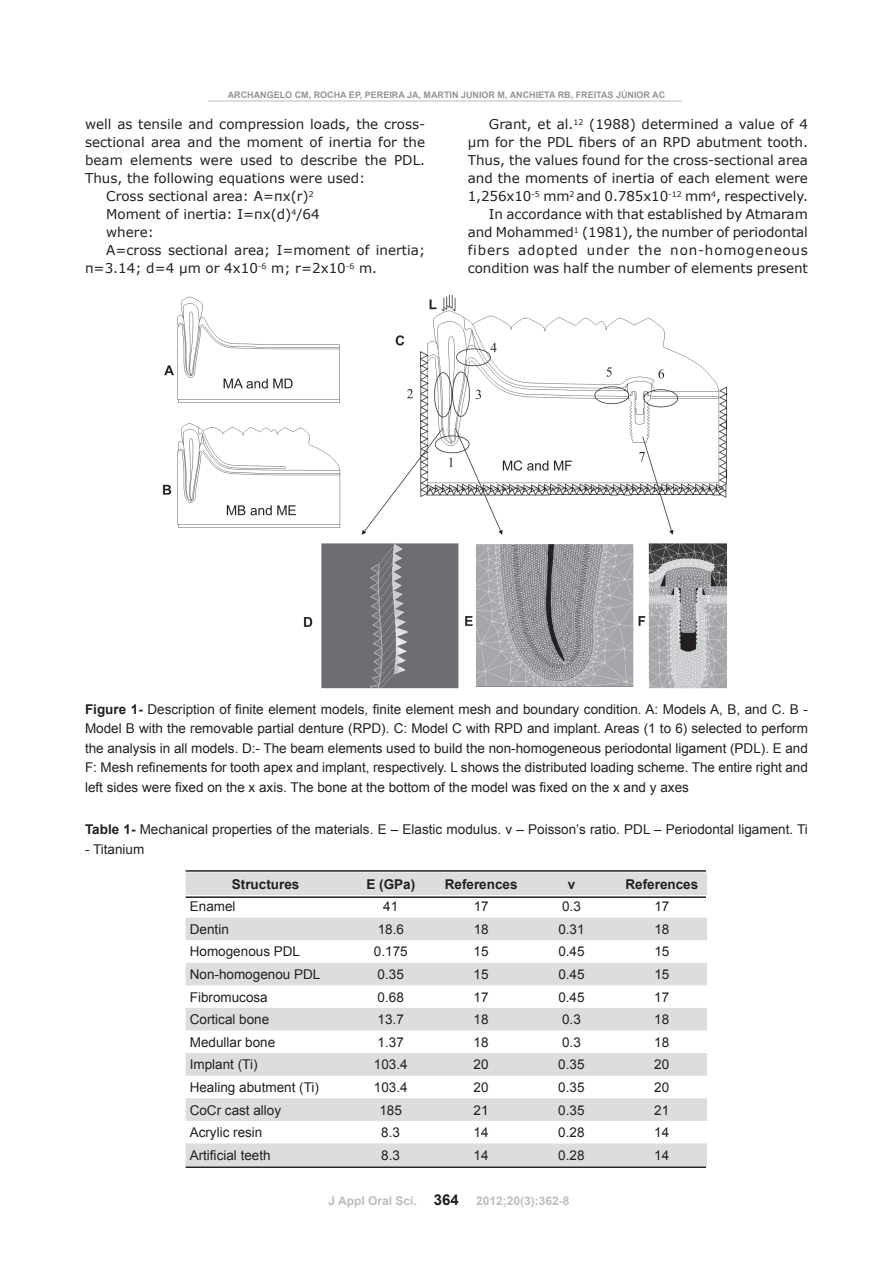
<style>
.page{position:relative;width:893px;height:1263px;background:#fff}
.page>*{position:absolute;margin:0;border:0;box-sizing:border-box;transform-origin:0 0}
.t1{font:13.5px/19.5px "Arial";color:#231f20;text-align:justify}
.t2{font:13.5px/18px "Verdana";color:#231f20;text-align:right}
.t3{font:700 13.5px "Arial";color:#231f20}
.t4{font:700 12px "Arial";color:#bcbdc0}
.t5{font:700 9px "Arial";color:#939598}
.s1{font-weight:700}
.s2{font-size:15px;color:#231f20}
</style>
<div class="page">
<hr style="left:208px;top:100px;width:474px;height:1px;background:#dcdddf">
<svg style="left:186px;top:872px;width:521px;height:294px;fill:#dcdddf"></svg>
<hr style="left:186px;top:870px;width:520px;height:2px;background:#231f20">
<hr style="left:186px;top:896px;width:520px;height:2px;background:#231f20">
<hr style="left:186px;top:1166px;width:520px;height:2px;background:#231f20">
<img style="left:162px;top:296px;width:565px;height:393px">
<p class="t5" style="left:228px;top:89px;width:439px">ARCHANGELO CM, ROCHA EP, PEREIRA JA, MARTIN JUNIOR M, ANCHIETA RB, FREITAS JÚNIOR AC</p>
<p class="t2" style="left:85px;top:115px;width:342px">well as tensile and compression loads, the cross-</p>
<p class="t2" style="left:85px;top:133px;width:342px">sectional area and the moment of inertia for the</p>
<p class="t2" style="left:85px;top:151px;width:342px">beam elements were used to describe the PDL.</p>
<p class="t2" style="left:85px;top:169px;width:282px">Thus, the following equations were used:</p>
<p class="t2" style="left:106px;top:187px;width:209px">Cross sectional area: A=πx(r)<sup>2</sup></p>
<p class="t2" style="left:106px;top:205px;width:215px">Moment of inertia: I=πx(d)<sup>4</sup>/64</p>
<p class="t2" style="left:106px;top:223px;width:49px">where:</p>
<p class="t2" style="left:106px;top:241px;width:320px">A=cross sectional area; I=moment of inertia;</p>
<p class="t2" style="left:85px;top:259px;width:294px">π=3.14; d=4 μm or 4x10<sup>-6</sup> m; r=2x10<sup>-6</sup> m.</p>
<p class="t2" style="left:468px;top:115px;width:342px">Grant, et al.<sup>12</sup> (1988) determined a value of 4 µm for the PDL fibers of an RPD abutment tooth.<br>Thus, the values found for the cross-sectional area and the moments of inertia of each element were 1,256x10<sup>-5</sup> mm<sup>2</sup> and 0.785x10<sup>-12</sup> mm<sup>4</sup>, respectively.<br>In accordance with that established by Atmaram and Mohammed<sup>1</sup> (1981), the number of periodontal fibers adopted under the non-homogeneous condition was half the number of elements present</p>
<p class="t1" style="left:85px;top:699px;width:724px"><span class="s1">Figure 1-</span> Description of finite element models, finite element mesh and boundary condition. A: Models A, B, and C. B - Model B with the removable partial denture (RPD). C: Model C with RPD and implant. Areas (1 to 6) selected to perform the analysis in all models. D:- The beam elements used to build the non-homogeneous periodontal ligament (PDL). E and F: Mesh refinements for tooth apex and implant, respectively. L shows the distributed loading scheme. The entire right and left sides were fixed on the x axis. The bone at the bottom of the model was fixed on the x and y axes</p>
<p class="t1" style="left:85px;top:820px;width:724px"><span class="s1">Table 1-</span> Mechanical properties of the materials. E – Elastic modulus. v – Poisson’s ratio. PDL – Periodontal ligament. Ti</p>
<p class="t1" style="left:85px;top:839px;width:61px">- Titanium</p>
<p class="t3" style="left:232px;top:875px;width:69px">Structures</p>
<p class="t3" style="left:366px;top:875px;width:50px">E (GPa)</p>
<p class="t3" style="left:445px;top:875px;width:74px">References</p>
<p class="t3" style="left:568px;top:875px;width:9px">v</p>
<p class="t3" style="left:625px;top:875px;width:74px">References</p>
<p class="t1" style="left:190px;top:897px;width:47px">Enamel</p>
<p class="t1" style="left:383px;top:897px;width:17px">41</p>
<p class="t1" style="left:474px;top:897px;width:17px">17</p>
<p class="t1" style="left:562px;top:897px;width:20px">0.3</p>
<p class="t1" style="left:654px;top:897px;width:17px">17</p>
<p class="t1" style="left:190px;top:919px;width:41px">Dentin</p>
<p class="t1" style="left:378px;top:919px;width:28px">18.6</p>
<p class="t1" style="left:474px;top:919px;width:17px">18</p>
<p class="t1" style="left:558px;top:919px;width:28px">0.31</p>
<p class="t1" style="left:654px;top:919px;width:17px">18</p>
<p class="t1" style="left:190px;top:942px;width:112px">Homogenous PDL</p>
<p class="t1" style="left:374px;top:942px;width:35px">0.175</p>
<p class="t1" style="left:474px;top:942px;width:17px">15</p>
<p class="t1" style="left:558px;top:942px;width:28px">0.45</p>
<p class="t1" style="left:654px;top:942px;width:17px">15</p>
<p class="t1" style="left:190px;top:965px;width:132px">Non-homogenou PDL</p>
<p class="t1" style="left:378px;top:965px;width:28px">0.35</p>
<p class="t1" style="left:474px;top:965px;width:17px">15</p>
<p class="t1" style="left:558px;top:965px;width:28px">0.45</p>
<p class="t1" style="left:654px;top:965px;width:17px">15</p>
<p class="t1" style="left:190px;top:987px;width:80px">Fibromucosa</p>
<p class="t1" style="left:378px;top:987px;width:28px">0.68</p>
<p class="t1" style="left:474px;top:987px;width:17px">17</p>
<p class="t1" style="left:558px;top:987px;width:28px">0.45</p>
<p class="t1" style="left:654px;top:987px;width:17px">17</p>
<p class="t1" style="left:190px;top:1010px;width:81px">Cortical bone</p>
<p class="t1" style="left:378px;top:1010px;width:28px">13.7</p>
<p class="t1" style="left:474px;top:1010px;width:17px">18</p>
<p class="t1" style="left:562px;top:1010px;width:20px">0.3</p>
<p class="t1" style="left:654px;top:1010px;width:17px">18</p>
<p class="t1" style="left:190px;top:1032px;width:87px">Medullar bone</p>
<p class="t1" style="left:378px;top:1032px;width:28px">1.37</p>
<p class="t1" style="left:474px;top:1032px;width:17px">18</p>
<p class="t1" style="left:562px;top:1032px;width:20px">0.3</p>
<p class="t1" style="left:654px;top:1032px;width:17px">18</p>
<p class="t1" style="left:190px;top:1055px;width:69px">Implant (Ti)</p>
<p class="t1" style="left:374px;top:1055px;width:35px">103.4</p>
<p class="t1" style="left:474px;top:1055px;width:17px">20</p>
<p class="t1" style="left:558px;top:1055px;width:28px">0.35</p>
<p class="t1" style="left:654px;top:1055px;width:17px">20</p>
<p class="t1" style="left:190px;top:1077px;width:131px">Healing abutment (Ti)</p>
<p class="t1" style="left:374px;top:1077px;width:35px">103.4</p>
<p class="t1" style="left:474px;top:1077px;width:17px">20</p>
<p class="t1" style="left:558px;top:1077px;width:28px">0.35</p>
<p class="t1" style="left:654px;top:1077px;width:17px">20</p>
<p class="t1" style="left:190px;top:1100px;width:93px">CoCr cast alloy</p>
<p class="t1" style="left:379px;top:1100px;width:24px">185</p>
<p class="t1" style="left:474px;top:1100px;width:17px">21</p>
<p class="t1" style="left:558px;top:1100px;width:28px">0.35</p>
<p class="t1" style="left:654px;top:1100px;width:17px">21</p>
<p class="t1" style="left:190px;top:1123px;width:74px">Acrylic resin</p>
<p class="t1" style="left:381px;top:1123px;width:20px">8.3</p>
<p class="t1" style="left:474px;top:1123px;width:17px">14</p>
<p class="t1" style="left:558px;top:1123px;width:28px">0.28</p>
<p class="t1" style="left:654px;top:1123px;width:17px">14</p>
<p class="t1" style="left:190px;top:1145px;width:83px">Artificial teeth</p>
<p class="t1" style="left:381px;top:1145px;width:20px">8.3</p>
<p class="t1" style="left:473px;top:1145px;width:17px">14</p>
<p class="t1" style="left:558px;top:1145px;width:28px">0.28</p>
<p class="t1" style="left:654px;top:1145px;width:17px">14</p>
<p class="t4" style="left:328px;top:1193px;width:132px">J Appl Oral Sci. <span class="s2">364</span></p>
<p class="t4" style="left:476px;top:1193px;width:95px">2012;20(3):362-8</p>
</div>
